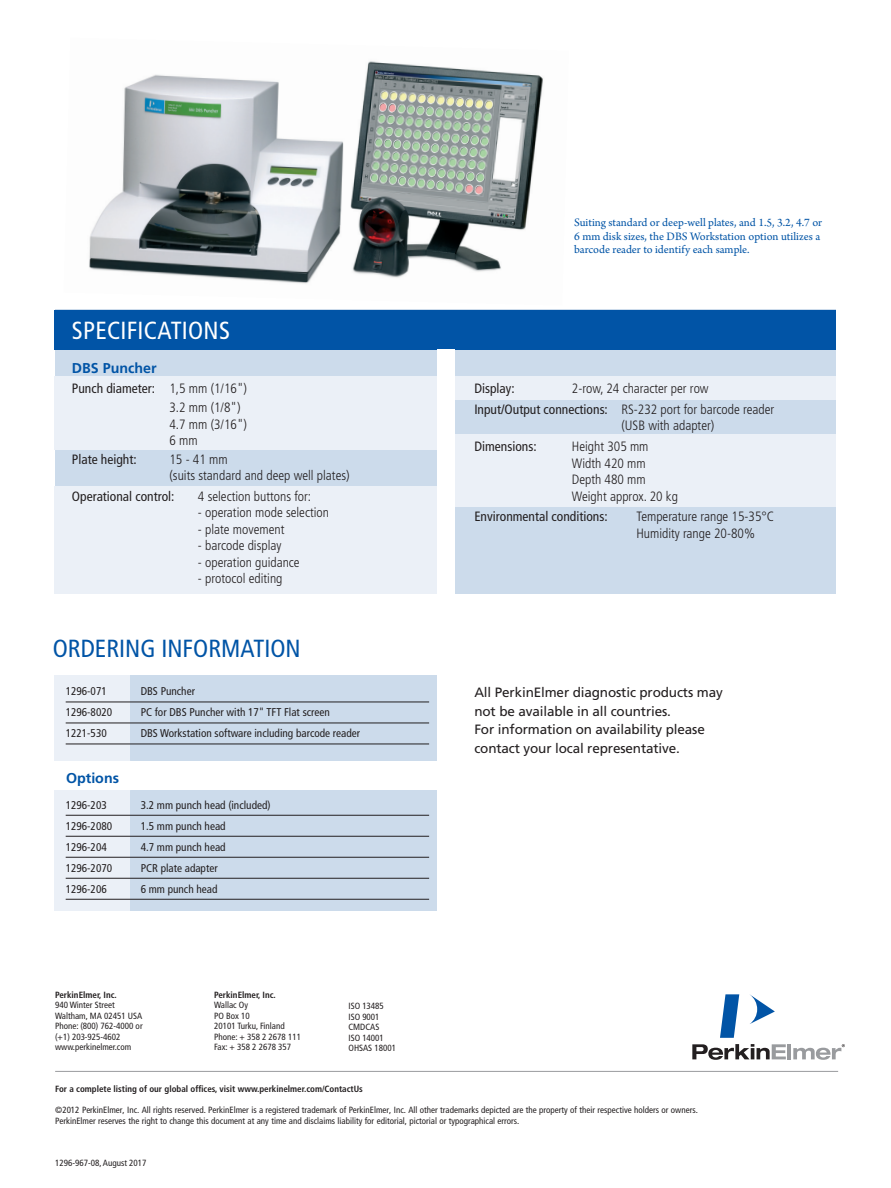
<style>
.page{position:relative;width:891px;height:1188px;background:#fff}
.page>*{position:absolute;margin:0;border:0;box-sizing:border-box;transform-origin:0 0}
.t1{font:condensed 24.75px "Frutiger LT Std";color:#0154a6}
.t2{font:condensed 24.75px "Frutiger LT Std";letter-spacing:.01em;color:#fff}
.t3{font:700 14.25px "Frutiger LT Std";color:#0154a6}
.t4{font:300 condensed 13.5px/16.5px "Frutiger LT Std";color:#231f20}
.t5{font:13.5px/18.8px "Frutiger LT Std";letter-spacing:-.01em;color:#231f20}
.t6{font:condensed 13.5px "Frutiger LT Std";color:#231f20}
.t7{font:12px/13.5px "Arno Pro";color:#0154a6}
.t8{font:condensed 11.25px "Frutiger LT Std";color:#231f20}
.t9{font:condensed 9px/10.5px "Frutiger LT Std";color:#231f20}
.t10{font:700 condensed 9px "Frutiger LT Std";color:#231f20}
.s1{font-weight:400}
</style>
<div class="page">
<div style="left:55px;top:675px;width:382px;height:86px;background:#ccdbeb"></div>
<div style="left:55px;top:790px;width:382px;height:121px;background:#ccdbeb"></div>
<div style="left:55px;top:310px;width:780px;height:284px;background:#ccdbeb"></div>
<div style="left:54px;top:310px;width:781px;height:39px;background:#0154a6"></div>
<div style="left:437px;top:349px;width:18px;height:252px;background:#fff"></div>
<div style="left:55px;top:377px;width:382px;height:73px;background:#ebf0f7"></div>
<div style="left:55px;top:486px;width:382px;height:108px;background:#ebf0f7"></div>
<div style="left:455px;top:434px;width:380px;height:73px;background:#ebf0f7"></div>
<div style="left:455px;top:377px;width:380px;height:23px;background:#ebf0f7"></div>
<img style="left:89px;top:61px;width:454px;height:223px">
<hr style="left:55px;top:1071px;width:783px;height:1px;background:#999b9e">
<svg style="left:692px;top:1044px;width:94px;height:16px"></svg>
<hr style="left:788px;top:1044px;width:3px;height:15px;background:#999b9e">
<svg style="left:750px;top:994px;width:25px;height:30px"></svg>
<svg style="left:720px;top:994px;width:19px;height:44px"></svg>
<svg style="left:793px;top:1044px;width:52px;height:16px"></svg>
<div style="left:55px;top:675px;width:75px;height:86px;background:#ebf0f7"></div>
<div style="left:55px;top:790px;width:75px;height:121px;background:#ebf0f7"></div>
<hr style="left:66px;top:702px;width:363px;height:1px;background:#231f20">
<hr style="left:66px;top:723px;width:363px;height:1px;background:#231f20">
<hr style="left:66px;top:744px;width:363px;height:1px;background:#231f20">
<hr style="left:66px;top:815px;width:363px;height:1px;background:#231f20">
<hr style="left:66px;top:836px;width:363px;height:1px;background:#231f20">
<hr style="left:66px;top:857px;width:363px;height:1px;background:#231f20">
<hr style="left:66px;top:878px;width:363px;height:1px;background:#231f20">
<hr style="left:66px;top:899px;width:363px;height:1px;background:#231f20">
<h1 class="t2" style="left:72px;top:316px;width:160px">SPECIFICATIONS</h1>
<h2 class="t3" style="left:72px;top:359px;width:86px">DBS Puncher</h2>
<h3 class="t4" style="left:169px;top:380px;width:79px;line-height:18.6px;text-indent:-97px"><span class="s1">Punch diameter:</span> 1,5 mm (1/16")<br>3.2 mm (1/8")</h3>
<h3 class="t4" style="left:169px;top:416px;width:79px">4.7 mm (3/16")<br>6 mm</h3>
<h3 class="t6" style="left:72px;top:451px;width:66px">Plate height:</h3>
<h3 class="t4" style="left:169px;top:451px;width:182px">15 - 41 mm<br>(suits standard and deep well plates)</h3>
<h3 class="t6" style="left:72px;top:488px;width:104px">Operational control:</h3>
<h3 class="t4" style="left:198px;top:488px;width:115px">4 selection buttons for:</h3>
<h3 class="t4" style="left:198px;top:505px;width:133px">- operation mode selection</h3>
<h3 class="t4" style="left:198px;top:521px;width:88px">- plate movement</h3>
<h3 class="t4" style="left:198px;top:538px;width:85px">- barcode display</h3>
<h3 class="t4" style="left:198px;top:554px;width:103px">- operation guidance</h3>
<h3 class="t4" style="left:198px;top:571px;width:86px">- protocol editing</h3>
<h1 class="t1" style="left:53px;top:634px;width:250px">ORDERING INFORMATION</h1>
<p class="t8" style="left:66px;top:685px;width:43px">1296-071</p>
<p class="t8" style="left:141px;top:685px;width:56px">DBS Puncher</p>
<p class="t8" style="left:66px;top:706px;width:48px">1296-8020</p>
<p class="t8" style="left:141px;top:706px;width:191px">PC for DBS Puncher with 17" TFT Flat screen</p>
<p class="t8" style="left:66px;top:727px;width:43px">1221-530</p>
<p class="t8" style="left:141px;top:727px;width:221px">DBS Workstation software including barcode reader</p>
<h2 class="t3" style="left:66px;top:769px;width:55px">Options</h2>
<p class="t8" style="left:66px;top:798px;width:43px">1296-203</p>
<p class="t8" style="left:141px;top:798px;width:131px">3.2 mm punch head (included)</p>
<p class="t8" style="left:66px;top:819px;width:48px">1296-2080</p>
<p class="t8" style="left:141px;top:819px;width:86px">1.5 mm punch head</p>
<p class="t8" style="left:66px;top:840px;width:43px">1296-204</p>
<p class="t8" style="left:141px;top:840px;width:86px">4.7 mm punch head</p>
<p class="t8" style="left:66px;top:861px;width:48px">1296-2070</p>
<p class="t8" style="left:141px;top:861px;width:79px">PCR plate adapter</p>
<p class="t8" style="left:66px;top:882px;width:43px">1296-206</p>
<p class="t8" style="left:141px;top:882px;width:78px">6 mm punch head</p>
<h3 class="t7" style="left:574px;top:217px;width:250px">Suiting standard or deep-well plates, and 1.5, 3.2, 4.7 or<br>6 mm disk sizes, the DBS Workstation option utilizes a barcode reader to identify each sample.</h3>
<h3 class="t6" style="left:474px;top:380px;width:42px">Display:</h3>
<h3 class="t4" style="left:474px;top:378px;width:301px;line-height:20.7px;text-indent:98px">2-row, 24 character per row<br><span class="s1">Input/Output connections:</span> RS-232 port for barcode reader</h3>
<h3 class="t4" style="left:621px;top:418px;width:94px">(USB with adapter)</h3>
<h3 class="t6" style="left:474px;top:438px;width:64px">Dimensions:</h3>
<h3 class="t4" style="left:572px;top:438px;width:108px">Height 305 mm<br>Width 420 mm<br>Depth 480 mm<br>Weight approx. 20 kg</h3>
<h3 class="t6" style="left:474px;top:509px;width:135px">Environmental conditions:</h3>
<h3 class="t4" style="left:636px;top:509px;width:139px">Temperature range 15-35°C<br>Humidity range 20-80%</h3>
<h3 class="t5" style="left:474px;top:683px;width:250px">All PerkinElmer diagnostic products may not be available in all countries.<br>For information on availability please contact your local representative.</h3>
<p class="t10" style="left:55px;top:989px;width:63px">PerkinElmer, Inc.</p>
<p class="t10" style="left:214px;top:989px;width:63px">PerkinElmer, Inc.</p>
<p class="t9" style="left:55px;top:1000px;width:61px">940 Winter Street</p>
<p class="t9" style="left:214px;top:1000px;width:35px">Wallac Oy</p>
<p class="t9" style="left:55px;top:1011px;width:89px">Waltham, MA 02451 USA</p>
<p class="t9" style="left:214px;top:1011px;width:37px">PO Box 10</p>
<p class="t9" style="left:55px;top:1021px;width:89px">Phone: (800) 762-4000 or</p>
<p class="t9" style="left:214px;top:1021px;width:72px">20101 Turku, Finland</p>
<p class="t9" style="left:55px;top:1032px;width:67px">(+1) 203-925-4602</p>
<p class="t9" style="left:214px;top:1032px;width:88px">Phone: + 358 2 2678 111</p>
<p class="t9" style="left:55px;top:1042px;width:78px">www.perkinelmer.com</p>
<p class="t9" style="left:214px;top:1042px;width:78px">Fax: + 358 2 2678 357</p>
<p class="t10" style="left:55px;top:1084px;width:309px">For a complete listing of our global offices, visit www.perkinelmer.com/ContactUs</p>
<p class="t9" style="left:55px;top:1105px;width:644px">©2012 PerkinElmer, Inc. All rights reserved. PerkinElmer is a registered trademark of PerkinElmer, Inc. All other trademarks depicted are the property of their respective holders or owners.<br>PerkinElmer reserves the right to change this document at any time and disclaims liability for editorial, pictorial or typographical errors.</p>
<p class="t9" style="left:55px;top:1158px;width:93px">1296-967-08, August 2017</p>
<p class="t9" style="left:348px;top:1001px;width:49px">ISO 13485<br>ISO 9001<br>CMDCAS<br>ISO 14001<br>OHSAS 18001</p>
</div>
